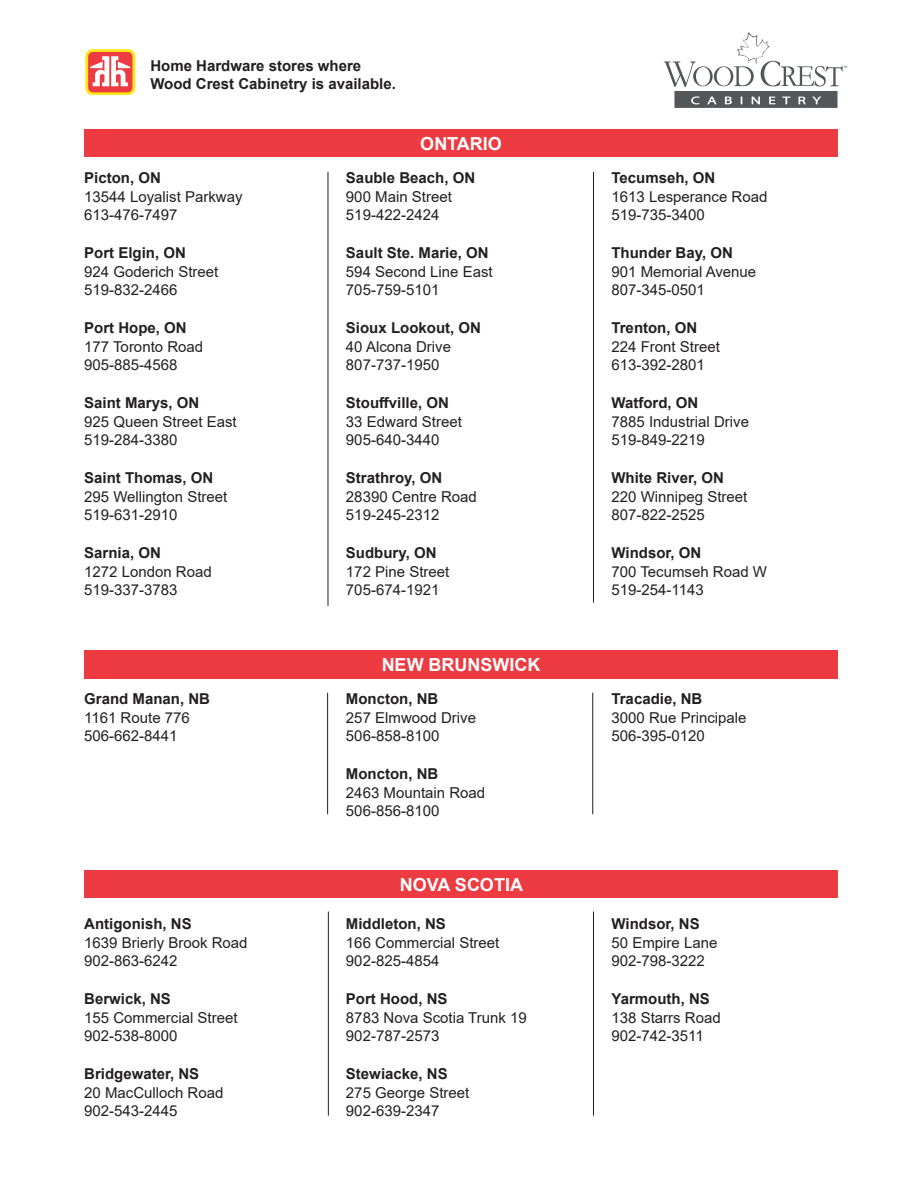
<style>
.page{position:relative;width:918px;height:1188px;background:#fff}
.page>*{position:absolute;margin:0;border:0;box-sizing:border-box;transform-origin:0 0}
.t1{font:700 18px "Arial";color:#fff}
.t2{font:15px/18.8px "Arial";color:#231f20}
.t3{font:700 15px "Arial";color:#231f20}
</style>
<div class="page">
<svg style="left:85px;top:49px;width:50px;height:46px"></svg>
<div style="left:88px;top:52px;width:44px;height:40px;background:#ee3a41;border-radius:5px"></div>
<svg style="left:90px;top:56px;width:40px;height:30px"></svg>
<svg style="left:664px;top:33px;width:183px;height:75px"></svg>
<div style="left:84px;top:129px;width:754px;height:28px;background:#ee3a41"></div>
<hr style="left:328px;top:172px;width:1px;height:434px;background:#231f20">
<hr style="left:593px;top:172px;width:1px;height:431px;background:#231f20">
<div style="left:84px;top:650px;width:754px;height:28px;background:#ee3a41"></div>
<hr style="left:592px;top:693px;width:1px;height:121px;background:#231f20">
<hr style="left:327px;top:693px;width:1px;height:121px;background:#231f20">
<div style="left:84px;top:870px;width:754px;height:28px;background:#ee3a41"></div>
<hr style="left:328px;top:912px;width:1px;height:204px;background:#231f20">
<hr style="left:593px;top:912px;width:1px;height:204px;background:#231f20">
<p class="t3" style="left:150px;top:55px;width:212px">Home Hardware stores where</p>
<p class="t3" style="left:150px;top:73px;width:247px">Wood Crest Cabinetry is available.</p>
<p class="t1" style="left:420px;top:130px;width:83px">ONTARIO</p>
<p class="t3" style="left:84px;top:167px;width:78px">Picton, ON</p>
<p class="t2" style="left:84px;top:187px;width:160px">13544 Loyalist Parkway</p>
<p class="t2" style="left:84px;top:206px;width:95px">613-476-7497</p>
<p class="t3" style="left:84px;top:242px;width:103px">Port Elgin, ON</p>
<p class="t2" style="left:84px;top:262px;width:136px">924 Goderich Street</p>
<p class="t2" style="left:84px;top:281px;width:95px">519-832-2466</p>
<p class="t3" style="left:84px;top:317px;width:104px">Port Hope, ON</p>
<p class="t2" style="left:84px;top:337px;width:120px">177 Toronto Road</p>
<p class="t2" style="left:84px;top:356px;width:95px">905-885-4568</p>
<p class="t3" style="left:84px;top:392px;width:117px">Saint Marys, ON</p>
<p class="t2" style="left:84px;top:412px;width:154px">925 Queen Street East</p>
<p class="t2" style="left:84px;top:431px;width:95px">519-284-3380</p>
<p class="t3" style="left:84px;top:467px;width:131px">Saint Thomas, ON</p>
<p class="t2" style="left:84px;top:487px;width:145px">295 Wellington Street</p>
<p class="t2" style="left:84px;top:506px;width:95px">519-631-2910</p>
<p class="t3" style="left:84px;top:542px;width:78px">Sarnia, ON</p>
<p class="t2" style="left:84px;top:562px;width:129px">1272 London Road</p>
<p class="t2" style="left:84px;top:581px;width:95px">519-337-3783</p>
<p class="t3" style="left:84px;top:688px;width:127px">Grand Manan, NB</p>
<p class="t2" style="left:84px;top:708px;width:107px">1161 Route 776</p>
<p class="t2" style="left:84px;top:727px;width:95px">506-662-8441</p>
<p class="t3" style="left:84px;top:913px;width:109px">Antigonish, NS</p>
<p class="t2" style="left:84px;top:933px;width:165px">1639 Brierly Brook Road<br>902-863-6242</p>
<p class="t3" style="left:84px;top:988px;width:88px">Berwick, NS</p>
<p class="t2" style="left:84px;top:1008px;width:155px">155 Commercial Street</p>
<p class="t2" style="left:84px;top:1027px;width:95px">902-538-8000</p>
<p class="t3" style="left:84px;top:1063px;width:117px">Bridgewater, NS</p>
<p class="t2" style="left:84px;top:1083px;width:141px">20 MacCulloch Road</p>
<p class="t2" style="left:84px;top:1102px;width:95px">902-543-2445</p>
<p class="t3" style="left:346px;top:167px;width:131px">Sauble Beach, ON</p>
<p class="t2" style="left:346px;top:187px;width:107px">900 Main Street</p>
<p class="t2" style="left:346px;top:206px;width:95px">519-422-2424</p>
<p class="t3" style="left:346px;top:242px;width:144px">Sault Ste. Marie, ON</p>
<p class="t2" style="left:346px;top:262px;width:148px">594 Second Line East</p>
<p class="t2" style="left:346px;top:281px;width:95px">705-759-5101</p>
<p class="t3" style="left:346px;top:317px;width:137px">Sioux Lookout, ON</p>
<p class="t2" style="left:346px;top:337px;width:107px">40 Alcona Drive</p>
<p class="t2" style="left:346px;top:356px;width:95px">807-737-1950</p>
<p class="t3" style="left:346px;top:392px;width:104px">Stouffville, ON</p>
<p class="t2" style="left:346px;top:412px;width:117px">33 Edward Street</p>
<p class="t2" style="left:346px;top:431px;width:95px">905-640-3440</p>
<p class="t3" style="left:346px;top:467px;width:98px">Strathroy, ON</p>
<p class="t2" style="left:346px;top:487px;width:132px">28390 Centre Road</p>
<p class="t2" style="left:346px;top:506px;width:95px">519-245-2312</p>
<p class="t3" style="left:346px;top:542px;width:92px">Sudbury, ON</p>
<p class="t2" style="left:346px;top:562px;width:105px">172 Pine Street</p>
<p class="t2" style="left:346px;top:581px;width:95px">705-674-1921</p>
<p class="t1" style="left:382px;top:652px;width:160px">NEW BRUNSWICK</p>
<p class="t3" style="left:346px;top:688px;width:94px">Moncton, NB</p>
<p class="t2" style="left:346px;top:708px;width:132px">257 Elmwood Drive</p>
<p class="t2" style="left:346px;top:727px;width:95px">506-858-8100</p>
<p class="t3" style="left:346px;top:763px;width:94px">Moncton, NB</p>
<p class="t2" style="left:346px;top:783px;width:141px">2463 Mountain Road</p>
<p class="t2" style="left:346px;top:802px;width:95px">506-856-8100</p>
<p class="t1" style="left:400px;top:872px;width:125px">NOVA SCOTIA</p>
<p class="t3" style="left:346px;top:913px;width:102px">Middleton, NS</p>
<p class="t2" style="left:346px;top:933px;width:155px">166 Commercial Street</p>
<p class="t2" style="left:346px;top:952px;width:95px">902-825-4854</p>
<p class="t3" style="left:346px;top:988px;width:103px">Port Hood, NS</p>
<p class="t2" style="left:346px;top:1008px;width:182px">8783 Nova Scotia Trunk 19</p>
<p class="t2" style="left:346px;top:1027px;width:95px">902-787-2573</p>
<p class="t3" style="left:346px;top:1063px;width:103px">Stewiacke, NS</p>
<p class="t2" style="left:346px;top:1083px;width:125px">275 George Street</p>
<p class="t2" style="left:346px;top:1102px;width:95px">902-639-2347</p>
<p class="t3" style="left:611px;top:167px;width:105px">Tecumseh, ON</p>
<p class="t2" style="left:611px;top:187px;width:157px">1613 Lesperance Road</p>
<p class="t2" style="left:611px;top:206px;width:95px">519-735-3400</p>
<p class="t3" style="left:611px;top:242px;width:123px">Thunder Bay, ON</p>
<p class="t2" style="left:611px;top:262px;width:146px">901 Memorial Avenue</p>
<p class="t2" style="left:611px;top:281px;width:95px">807-345-0501</p>
<p class="t3" style="left:611px;top:317px;width:87px">Trenton, ON</p>
<p class="t2" style="left:611px;top:337px;width:110px">224 Front Street</p>
<p class="t2" style="left:611px;top:356px;width:95px">613-392-2801</p>
<p class="t3" style="left:611px;top:392px;width:88px">Watford, ON</p>
<p class="t2" style="left:611px;top:412px;width:139px">7885 Industrial Drive</p>
<p class="t2" style="left:611px;top:431px;width:95px">519-849-2219</p>
<p class="t3" style="left:611px;top:467px;width:114px">White River, ON</p>
<p class="t2" style="left:611px;top:487px;width:137px">220 Winnipeg Street</p>
<p class="t2" style="left:611px;top:506px;width:95px">807-822-2525</p>
<p class="t3" style="left:611px;top:542px;width:91px">Windsor, ON</p>
<p class="t2" style="left:611px;top:562px;width:157px">700 Tecumseh Road W</p>
<p class="t2" style="left:611px;top:581px;width:94px">519-254-1143</p>
<p class="t3" style="left:611px;top:688px;width:92px">Tracadie, NB</p>
<p class="t2" style="left:611px;top:708px;width:137px">3000 Rue Principale</p>
<p class="t2" style="left:611px;top:727px;width:95px">506-395-0120</p>
<p class="t3" style="left:611px;top:913px;width:90px">Windsor, NS</p>
<p class="t2" style="left:611px;top:933px;width:107px">50 Empire Lane</p>
<p class="t2" style="left:611px;top:952px;width:95px">902-798-3222</p>
<p class="t3" style="left:611px;top:988px;width:100px">Yarmouth, NS</p>
<p class="t2" style="left:611px;top:1008px;width:111px">138 Starrs Road</p>
<p class="t2" style="left:611px;top:1027px;width:94px">902-742-3511</p>
</div>
